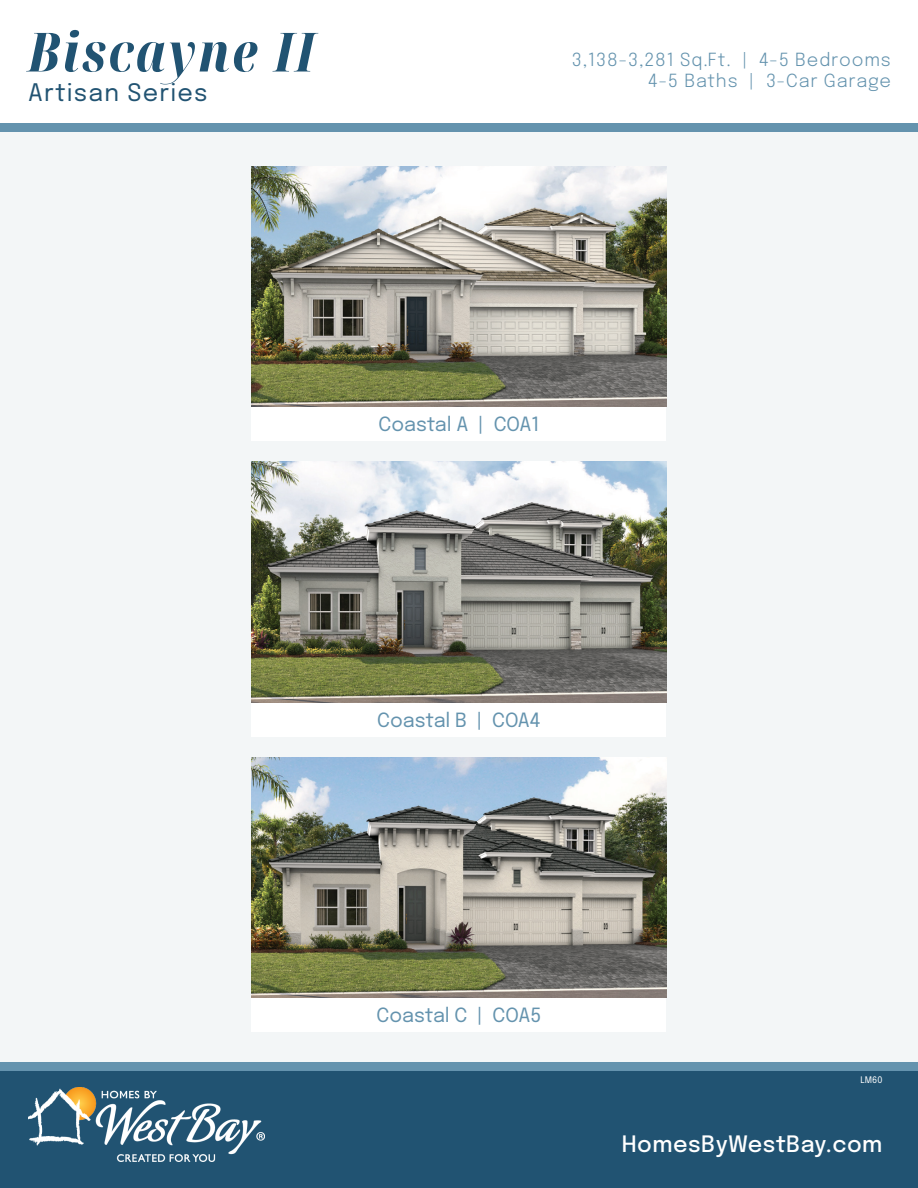
<style>
.page{position:relative;width:918px;height:1188px;background:#fff}
.page>*{position:absolute;margin:0;border:0;box-sizing:border-box;transform-origin:0 0}
.t1{font:italic 54px "Noto Serif Display";letter-spacing:.05em;color:#215372}
.t2{font:24px "Epilogue";letter-spacing:.05em;color:#215372}
.t3{font:500 22.5px "Epilogue";letter-spacing:.02em;color:#fff}
.t4{font:19.5px "Epilogue";color:#6493ae}
.t5{font:18px "Epilogue";letter-spacing:.05em;color:#6493ae}
.t6{font:9px "Epilogue";color:#fff}
</style>
<div class="page">
<div style="left:0;top:130px;width:918px;height:1058px;background:#f3f6f7"></div>
<div style="left:0;top:1066px;width:918px;height:122px;background:#215372"></div>
<img style="left:28px;top:1087px;width:236px;height:74px">
<div style="left:0;top:123px;width:918px;height:9px;background:#6493ae"></div>
<div style="left:0;top:1062px;width:918px;height:8px;background:#6493ae"></div>
<div style="left:252px;top:407px;width:414px;height:34px;background:#fff"></div>
<div style="left:252px;top:702px;width:414px;height:34px;background:#fff"></div>
<div style="left:252px;top:998px;width:414px;height:34px;background:#fff"></div>
<img style="left:252px;top:166px;width:414px;height:241px">
<img style="left:252px;top:462px;width:414px;height:240px">
<img style="left:252px;top:757px;width:414px;height:241px">
<p class="t1" style="left:28px;top:14px;width:288px">Biscayne II</p>
<p class="t2" style="left:28px;top:76px;width:181px">Artisan Series</p>
<p class="t5" style="left:572px;top:46px;width:321px">3,138-3,281 Sq.Ft. | 4-5 Bedrooms</p>
<p class="t5" style="left:648px;top:68px;width:244px">4-5 Baths | 3-Car Garage</p>
<p class="t4" style="left:378px;top:410px;width:163px">Coastal A | COA1</p>
<p class="t4" style="left:377px;top:706px;width:165px">Coastal B | COA4</p>
<p class="t4" style="left:376px;top:1001px;width:166px">Coastal C | COA5</p>
<p class="t6" style="left:861px;top:1074px;width:24px">LM60</p>
<p class="t3" style="left:622px;top:1127px;width:262px">HomesByWestBay.com</p>
</div>
